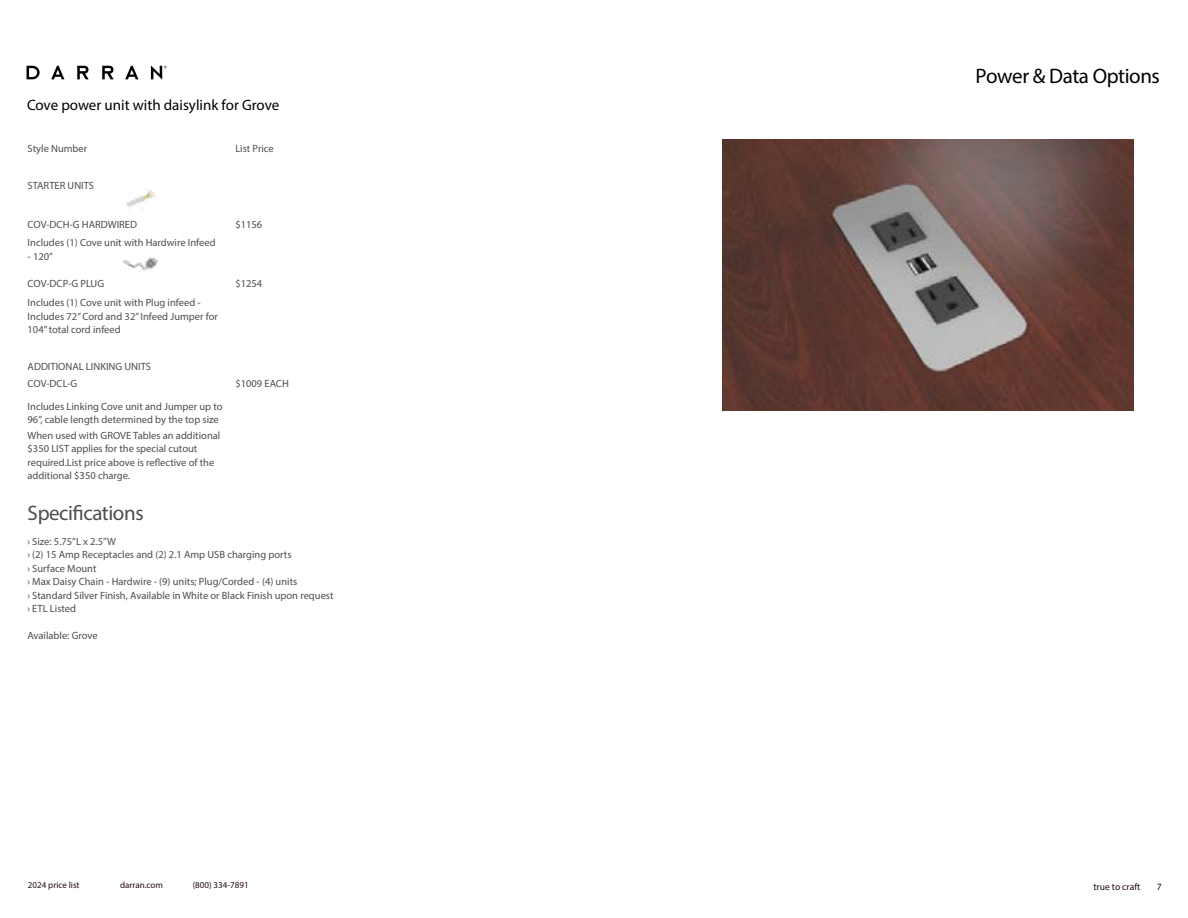
<style>
.page{position:relative;width:1188px;height:918px;background:#fff}
.page>*{position:absolute;margin:0;border:0;box-sizing:border-box;transform-origin:0 0}
.t1{font:21px "Myriad Pro";letter-spacing:-.02em;color:#000}
.t2{font:21px "Myriad Pro";letter-spacing:-.02em;color:#4d4d4f}
.t3{font:15px "Myriad Pro";color:#000}
.t4{font:10.5px/13.5px "Myriad Pro";color:#4d4d4f}
.t5{font:9.6px "Myriad Pro";color:#240d0d}
.t6{font:9px "Myriad Pro";color:#240d0d}
</style>
<div class="page">
<svg style="left:125px;top:66px;width:13px;height:13px"></svg>
<svg style="left:102px;top:66px;width:12px;height:13px"></svg>
<svg style="left:27px;top:66px;width:13px;height:13px"></svg>
<svg style="left:51px;top:66px;width:13px;height:13px"></svg>
<svg style="left:77px;top:66px;width:12px;height:13px"></svg>
<svg style="left:151px;top:65px;width:16px;height:15px"></svg>
<img style="left:722px;top:139px;width:412px;height:272px">
<img style="left:126px;top:189px;width:31px;height:21px">
<img style="left:122px;top:257px;width:36px;height:14px">
<h2 class="t3" style="left:27px;top:96px;width:254px">Cove power unit with daisylink for Grove</h2>
<p class="t4" style="left:28px;top:142px;width:61px">Style Number</p>
<p class="t4" style="left:235px;top:142px;width:40px">List Price</p>
<p class="t4" style="left:28px;top:178px;width:68px">STARTER UNITS</p>
<p class="t4" style="left:28px;top:217px;width:111px">COV-DCH-G HARDWIRED</p>
<p class="t4" style="left:235px;top:217px;width:28px">$1156</p>
<p class="t4" style="left:28px;top:236px;width:190px">Includes (1) Cove unit with Hardwire Infeed</p>
<p class="t4" style="left:28px;top:250px;width:27px">- 120”</p>
<p class="t4" style="left:28px;top:277px;width:78px">COV-DCP-G PLUG</p>
<p class="t4" style="left:235px;top:277px;width:28px">$1254</p>
<p class="t4" style="left:28px;top:296px;width:192px">Includes (1) Cove unit with Plug infeed -<br>Includes 72” Cord and 32” Infeed Jumper for<br>104” total cord infeed</p>
<p class="t4" style="left:28px;top:358px;width:125px;line-height:17.5px">ADDITIONAL LINKING UNITS<br>COV-DCL-G</p>
<p class="t4" style="left:235px;top:377px;width:55px">$1009 EACH</p>
<p class="t4" style="left:28px;top:400px;width:197px">Includes Linking Cove unit and Jumper up to<br>96”, cable length determined by the top size</p>
<p class="t4" style="left:28px;top:428px;width:194px">When used with GROVE Tables an additional $350 LIST applies for the special cutout required.List price above is reflective of the additional $350 charge.</p>
<h1 class="t2" style="left:28px;top:500px;width:118px">Specifications</h1>
<p class="t4" style="left:27px;top:534px;width:308px">› Size: 5.75”L x 2.5”W<br>› (2) 15 Amp Receptacles and (2) 2.1 Amp USB charging ports<br>› Surface Mount<br>› Max Daisy Chain - Hardwire - (9) units; Plug/Corded - (4) units<br>› Standard Silver Finish, Available in White or Black Finish upon request › ETL Listed</p>
<p class="t4" style="left:27px;top:629px;width:72px">Available: Grove</p>
<p class="t6" style="left:28px;top:880px;width:53px">2024 price list</p>
<p class="t6" style="left:120px;top:880px;width:44px">darran.com</p>
<p class="t6" style="left:193px;top:880px;width:57px">(800) 334-7891</p>
<h1 class="t1" style="left:975px;top:63px;width:186px">Power &amp; Data Options</h1>
<p class="t5" style="left:1093px;top:881px;width:48px">true to craft</p>
<p class="t5" style="left:1157px;top:881px;width:6px">7</p>
</div>
